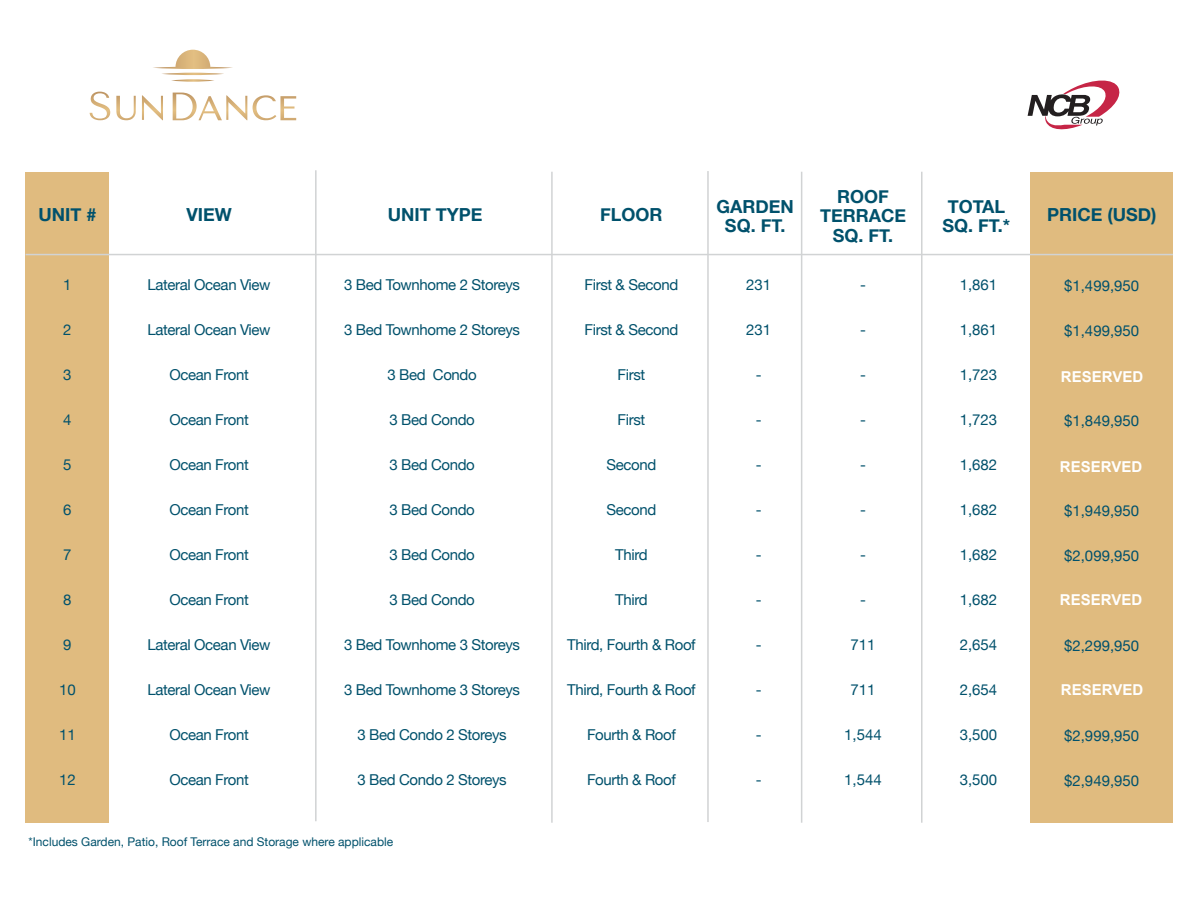
<style>
.page{position:relative;width:1188px;height:918px;background:#fff}
.page>*{position:absolute;margin:0;border:0;box-sizing:border-box;transform-origin:0 0}
.t1{font:700 18px/19.5px "Helvetica Neue";color:#00516c;text-align:center}
.t2{font:15px "Helvetica Neue";letter-spacing:-.025em;color:#00516c}
.t3{font:700 15px "Arial";color:#fff}
.t4{font:12px "Helvetica Neue";color:#00516c}
</style>
<div class="page">
<div style="left:1030px;top:172px;width:143px;height:651px;background:#e0bb7f"></div>
<div style="left:26px;top:172px;width:83px;height:651px;background:#e0bb7f"></div>
<hr style="left:551px;top:172px;width:2px;height:651px;background:#d1d3d4">
<hr style="left:801px;top:172px;width:1px;height:651px;background:#d1d3d4">
<hr style="left:921px;top:172px;width:2px;height:651px;background:#d1d3d4">
<hr style="left:26px;top:254px;width:1147px;height:1px;background:#d1d3d4">
<svg style="left:1028px;top:81px;width:91px;height:49px"></svg>
<svg style="left:90px;top:92px;width:20px;height:28px"></svg>
<svg style="left:116px;top:96px;width:20px;height:24px"></svg>
<svg style="left:142px;top:95px;width:21px;height:25px"></svg>
<svg style="left:173px;top:93px;width:74px;height:27px"></svg>
<svg style="left:253px;top:95px;width:43px;height:25px"></svg>
<svg style="left:153px;top:50px;width:80px;height:32px"></svg>
<hr style="left:315px;top:170px;width:2px;height:651px;background:#d1d3d4">
<hr style="left:707px;top:171px;width:2px;height:651px;background:#d1d3d4">
<p class="t1" style="left:38px;top:205px;width:59px">UNIT #</p>
<p class="t1" style="left:388px;top:205px;width:96px">UNIT TYPE</p>
<p class="t1" style="left:600px;top:205px;width:64px">FLOOR</p>
<p class="t1" style="left:186px;top:205px;width:47px">VIEW</p>
<p class="t2" style="left:63px;top:274px;width:10px">1</p>
<p class="t2" style="left:63px;top:319px;width:10px">2</p>
<p class="t2" style="left:63px;top:364px;width:10px">3</p>
<p class="t2" style="left:63px;top:409px;width:10px">4</p>
<p class="t2" style="left:63px;top:454px;width:10px">5</p>
<p class="t2" style="left:63px;top:499px;width:10px">6</p>
<p class="t2" style="left:63px;top:544px;width:10px">7</p>
<p class="t2" style="left:63px;top:589px;width:10px">8</p>
<p class="t2" style="left:63px;top:634px;width:10px">9</p>
<p class="t2" style="left:59px;top:679px;width:18px">10</p>
<p class="t2" style="left:59px;top:724px;width:18px">11</p>
<p class="t2" style="left:59px;top:769px;width:18px">12</p>
<p class="t2" style="left:148px;top:274px;width:125px">Lateral Ocean View</p>
<p class="t2" style="left:148px;top:319px;width:125px">Lateral Ocean View</p>
<p class="t2" style="left:169px;top:364px;width:81px">Ocean Front</p>
<p class="t2" style="left:169px;top:409px;width:81px">Ocean Front</p>
<p class="t2" style="left:169px;top:454px;width:81px">Ocean Front</p>
<p class="t2" style="left:169px;top:499px;width:81px">Ocean Front</p>
<p class="t2" style="left:169px;top:544px;width:81px">Ocean Front</p>
<p class="t2" style="left:169px;top:589px;width:81px">Ocean Front</p>
<p class="t2" style="left:148px;top:634px;width:125px">Lateral Ocean View</p>
<p class="t2" style="left:148px;top:679px;width:125px">Lateral Ocean View</p>
<p class="t2" style="left:169px;top:724px;width:81px">Ocean Front</p>
<p class="t2" style="left:169px;top:769px;width:81px">Ocean Front</p>
<p class="t2" style="left:344px;top:274px;width:177px">3 Bed Townhome 2 Storeys</p>
<p class="t2" style="left:344px;top:319px;width:177px">3 Bed Townhome 2 Storeys</p>
<p class="t2" style="left:387px;top:364px;width:91px">3 Bed Condo</p>
<p class="t2" style="left:389px;top:409px;width:87px">3 Bed Condo</p>
<p class="t2" style="left:389px;top:454px;width:87px">3 Bed Condo</p>
<p class="t2" style="left:389px;top:499px;width:87px">3 Bed Condo</p>
<p class="t2" style="left:389px;top:544px;width:87px">3 Bed Condo</p>
<p class="t2" style="left:389px;top:589px;width:87px">3 Bed Condo</p>
<p class="t2" style="left:344px;top:634px;width:177px">3 Bed Townhome 3 Storeys</p>
<p class="t2" style="left:344px;top:679px;width:177px">3 Bed Townhome 3 Storeys</p>
<p class="t2" style="left:358px;top:724px;width:151px">3 Bed Condo 2 Storeys</p>
<p class="t2" style="left:358px;top:769px;width:151px">3 Bed Condo 2 Storeys</p>
<p class="t4" style="left:29px;top:833px;width:366px">*Includes Garden, Patio, Roof Terrace and Storage where applicable</p>
<p class="t2" style="left:585px;top:274px;width:95px">First &amp; Second</p>
<p class="t2" style="left:585px;top:319px;width:95px">First &amp; Second</p>
<p class="t2" style="left:618px;top:364px;width:29px">First</p>
<p class="t2" style="left:618px;top:409px;width:29px">First</p>
<p class="t2" style="left:607px;top:454px;width:51px">Second</p>
<p class="t2" style="left:607px;top:499px;width:51px">Second</p>
<p class="t2" style="left:615px;top:544px;width:34px">Third</p>
<p class="t2" style="left:615px;top:589px;width:34px">Third</p>
<p class="t2" style="left:567px;top:634px;width:130px">Third, Fourth &amp; Roof</p>
<p class="t2" style="left:567px;top:679px;width:130px">Third, Fourth &amp; Roof</p>
<p class="t2" style="left:587px;top:724px;width:90px">Fourth &amp; Roof</p>
<p class="t2" style="left:587px;top:769px;width:90px">Fourth &amp; Roof</p>
<p class="t1" style="left:717px;top:197px;width:79px">GARDEN<br>SQ. FT.</p>
<p class="t2" style="left:746px;top:274px;width:27px">231</p>
<p class="t2" style="left:746px;top:319px;width:27px">231</p>
<p class="t2" style="left:756px;top:364px;width:7px">-</p>
<p class="t2" style="left:756px;top:409px;width:7px">-</p>
<p class="t2" style="left:756px;top:454px;width:7px">-</p>
<p class="t2" style="left:756px;top:499px;width:7px">-</p>
<p class="t2" style="left:756px;top:544px;width:7px">-</p>
<p class="t2" style="left:756px;top:589px;width:7px">-</p>
<p class="t2" style="left:756px;top:634px;width:7px">-</p>
<p class="t2" style="left:756px;top:679px;width:7px">-</p>
<p class="t2" style="left:756px;top:724px;width:7px">-</p>
<p class="t2" style="left:756px;top:769px;width:7px">-</p>
<p class="t1" style="left:820px;top:187px;width:87px">ROOF<br>TERRACE<br>SQ. FT.</p>
<p class="t2" style="left:860px;top:274px;width:7px">-</p>
<p class="t2" style="left:860px;top:319px;width:7px">-</p>
<p class="t2" style="left:860px;top:364px;width:7px">-</p>
<p class="t2" style="left:860px;top:409px;width:7px">-</p>
<p class="t2" style="left:860px;top:454px;width:7px">-</p>
<p class="t2" style="left:860px;top:499px;width:7px">-</p>
<p class="t2" style="left:860px;top:544px;width:7px">-</p>
<p class="t2" style="left:860px;top:589px;width:7px">-</p>
<p class="t2" style="left:851px;top:634px;width:27px">711</p>
<p class="t2" style="left:851px;top:679px;width:27px">711</p>
<p class="t2" style="left:844px;top:724px;width:39px">1,544</p>
<p class="t2" style="left:844px;top:769px;width:39px">1,544</p>
<p class="t1" style="left:943px;top:197px;width:69px;text-align:left">TOTAL<br>SQ. FT.*</p>
<p class="t2" style="left:960px;top:274px;width:39px">1,861</p>
<p class="t2" style="left:960px;top:319px;width:39px">1,861</p>
<p class="t2" style="left:960px;top:364px;width:39px">1,723</p>
<p class="t2" style="left:960px;top:409px;width:39px">1,723</p>
<p class="t2" style="left:960px;top:454px;width:39px">1,682</p>
<p class="t2" style="left:960px;top:499px;width:39px">1,682</p>
<p class="t2" style="left:960px;top:544px;width:39px">1,682</p>
<p class="t2" style="left:960px;top:589px;width:39px">1,682</p>
<p class="t2" style="left:960px;top:634px;width:39px">2,654</p>
<p class="t2" style="left:960px;top:679px;width:39px">2,654</p>
<p class="t2" style="left:960px;top:724px;width:39px">3,500</p>
<p class="t2" style="left:960px;top:769px;width:39px">3,500</p>
<p class="t1" style="left:1047px;top:205px;width:111px">PRICE (USD)</p>
<p class="t2" style="left:1064px;top:275px;width:77px">$1,499,950</p>
<p class="t2" style="left:1064px;top:320px;width:77px">$1,499,950</p>
<p class="t3" style="left:1061px;top:366px;width:84px">RESERVED</p>
<p class="t2" style="left:1064px;top:410px;width:77px">$1,849,950</p>
<p class="t3" style="left:1060px;top:456px;width:84px">RESERVED</p>
<p class="t2" style="left:1064px;top:500px;width:77px">$1,949,950</p>
<p class="t2" style="left:1064px;top:545px;width:77px">$2,099,950</p>
<p class="t3" style="left:1060px;top:589px;width:84px">RESERVED</p>
<p class="t2" style="left:1064px;top:635px;width:77px">$2,299,950</p>
<p class="t3" style="left:1061px;top:680px;width:84px">RESERVED</p>
<p class="t2" style="left:1064px;top:725px;width:77px">$2,999,950</p>
<p class="t2" style="left:1064px;top:770px;width:77px">$2,949,950</p>
</div>
